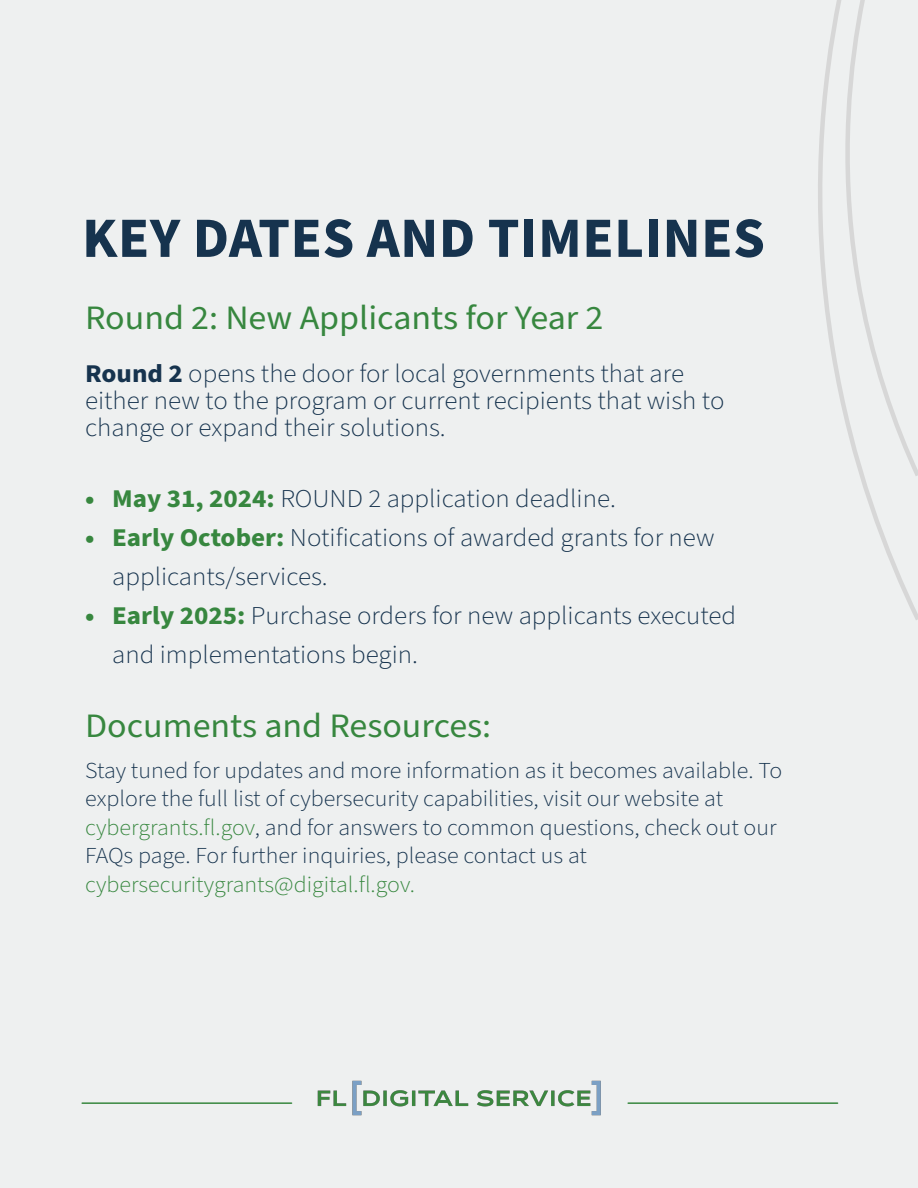
<style>
.page{position:relative;width:918px;height:1188px;background:#fff}
.page>*{position:absolute;margin:0;border:0;box-sizing:border-box;transform-origin:0 0}
.t1{font:700 57px "Source Sans Pro";letter-spacing:.01em;color:#16334e}
.t2{font:34.2px "Source Sans Pro";color:#37873f;scale:1.05 1}
.t3{font:300 25.65px/27px "Source Sans Pro";color:#16334e;scale:1.05 1}
.t4{font:300 22.8px/28.5px "Source Sans Pro";color:#16334e;scale:1.05 1}
.t5{font:300 22.8px "Source Sans Pro";color:#37873f;scale:1.05 1}
.s1{font-weight:700}
.s2{font-weight:700;color:#37873f}
.s3{color:#37873f}
</style>
<div class="page">
<div style="left:0;top:1px;width:918px;height:1187px;background:#eef0f0"></div>
<svg style="left:818px;top:0;width:100px;height:620px"></svg>
<img style="left:317px;top:1080px;width:284px;height:36px">
<hr style="left:628px;top:1102px;width:210px;height:2px;background:#37873f">
<hr style="left:82px;top:1102px;width:210px;height:2px;background:#37873f">
<h1 class="t1" style="left:82px;top:199px;width:684px">KEY DATES AND TIMELINES</h1>
<h2 class="t2" style="left:85px;top:295px;width:495px">Round 2: New Applicants for Year 2</h2>
<p class="t3" style="left:85px;top:360px;width:610px"><span class="s1">Round 2</span> opens the door for local governments that are either new to the program or current recipients that wish to change or expand their solutions.</p>
<p class="t3" style="left:85px;top:486px;width:507px"><span class="s2">• May 31, 2024:</span> ROUND 2 application deadline.</p>
<p class="t3" style="left:112px;top:519px;width:575px;line-height:39px;text-indent:-27px"><span class="s2">• Early October:</span> Notifications of awarded grants for new applicants/services.</p>
<p class="t3" style="left:112px;top:597px;width:596px;line-height:39px;text-indent:-27px"><span class="s2">• Early 2025:</span> Purchase orders for new applicants executed and implementations begin.</p>
<h2 class="t2" style="left:85px;top:703px;width:388px">Documents and Resources:</h2>
<p class="t4" style="left:85px;top:757px;width:666px">Stay tuned for updates and more information as it becomes available. To explore the full list of cybersecurity capabilities, visit our website at <span class="s3">cybergrants.fl.gov</span>, and for answers to common questions, check out our FAQs page. For further inquiries, please contact us at</p>
<p class="t5" style="left:85px;top:869px;width:316px">cybersecuritygrants@digital.fl.gov.</p>
</div>
